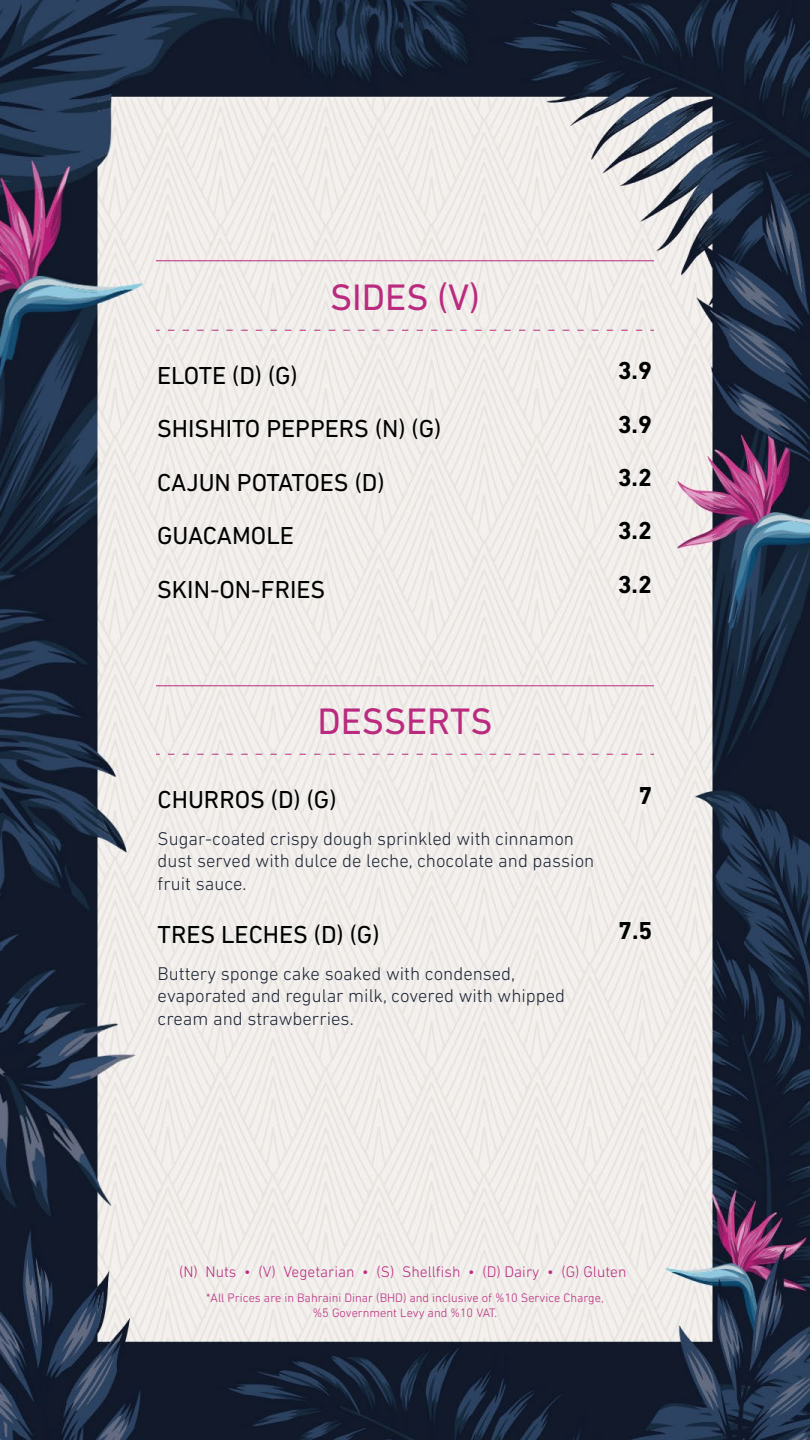
<style>
.page{position:relative;width:810px;height:1440px;background:#fff}
.page>*{position:absolute;margin:0;border:0;box-sizing:border-box;transform-origin:0 0}
.t1{font:37.5px "DIN Next LT Pro";color:#ba2a7f}
.t2{font:24.97px "DIN Next LT Pro";color:#000101}
.t3{font:700 24.97px "DIN Next LT Pro";color:#000101}
.t4{font:300 18.75px/22.5px "DIN Next LT Pro";color:#1c2535}
.t5{font:300 15.6px "DIN Next LT Pro";color:#ba2a7f}
.t6{font:300 12.45px/14.9px "DIN Next LT Pro";color:#ba2a7f;text-align:center}
</style>
<div class="page">
<img style="left:0;top:0;width:810px;height:1440px">
<img style="left:0;top:261px;width:810px;height:69px">
<img style="left:0;top:685px;width:810px;height:70px">
<h1 class="t1" style="left:330px;top:275px;width:151px">SIDES (V(</h1>
<h2 class="t2" style="left:157px;top:361px;width:142px">ELOTE D( ) (G(</h2>
<h2 class="t3" style="left:618px;top:356px;width:36px">3.9</h2>
<h2 class="t2" style="left:157px;top:414px;width:286px">SHISHITO PEPPERS N( ) (G(</h2>
<h2 class="t3" style="left:618px;top:409px;width:36px">3.9</h2>
<h2 class="t2" style="left:157px;top:468px;width:229px">CAJUN POTATOES D( (</h2>
<h2 class="t3" style="left:618px;top:463px;width:36px">3.2</h2>
<h2 class="t2" style="left:157px;top:521px;width:138px">GUACAMOLE</h2>
<h2 class="t3" style="left:618px;top:516px;width:36px">3.2</h2>
<h2 class="t2" style="left:157px;top:575px;width:170px">SKIN-ON-FRIES</h2>
<h2 class="t3" style="left:618px;top:570px;width:36px">3.2</h2>
<h1 class="t1" style="left:317px;top:700px;width:177px">DESSERTS</h1>
<h2 class="t2" style="left:158px;top:785px;width:180px">CHURROS D( ) (G(</h2>
<p class="t4" style="left:158px;top:827px;width:438px">Sugar-coated crispy dough sprinkled with cinnamon dust served with dulce de leche, chocolate and passion fruit sauce.</p>
<h2 class="t2" style="left:158px;top:920px;width:223px">TRES LECHES D( ) (G(</h2>
<p class="t4" style="left:158px;top:962px;width:409px">Buttery sponge cake soaked with condensed, evaporated and regular milk, covered with whipped cream and strawberries.</p>
<h2 class="t3" style="left:639px;top:781px;width:15px">7</h2>
<h2 class="t3" style="left:618px;top:916px;width:36px">7.5</h2>
<p class="t5" style="left:179px;top:1262px;width:20px">N( )</p>
<p class="t5" style="left:206px;top:1262px;width:32px">Nuts</p>
<p class="t5" style="left:244px;top:1262px;width:33px">• (V)</p>
<p class="t5" style="left:283px;top:1262px;width:73px">Vegetarian</p>
<p class="t5" style="left:362px;top:1262px;width:34px">• (S)</p>
<p class="t5" style="left:402px;top:1262px;width:60px">Shellfish</p>
<p class="t5" style="left:468px;top:1262px;width:73px">• (D) Dairy</p>
<p class="t5" style="left:547px;top:1262px;width:81px">• (G) Gluten</p>
<p class="t6" style="left:206px;top:1290px;width:399px">*All Prices are in Bahraini Dinar (BHD) and inclusive of %10 Service Charge, %5 Government Levy and %10 VAT.</p>
</div>
